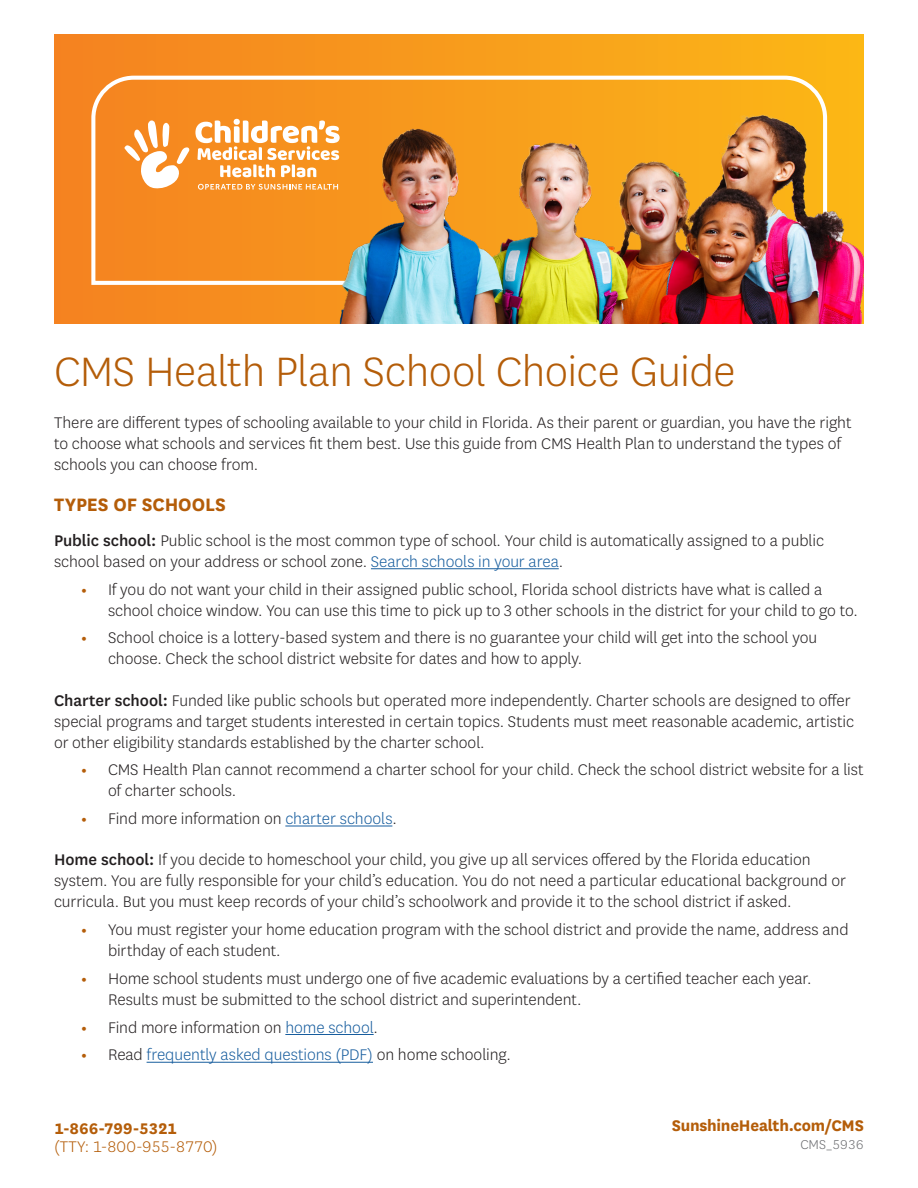
<style>
.page{position:relative;width:918px;height:1188px;background:#fff}
.page>*{position:absolute;margin:0;border:0;box-sizing:border-box;transform-origin:0 0}
.t1{font:300 48px "Centene Sans";letter-spacing:-.01em;color:#b45d09}
.t2{font:700 21px "Centene Sans";letter-spacing:-.005em;color:#b45d09}
.t3{font:300 18px/21px "Centene Sans";letter-spacing:-.005em;color:#231f20}
.t4{font:300 18px "Centene Sans";letter-spacing:-.005em;color:#175d9e}
.t5{font:700 18px "Centene Sans";letter-spacing:-.015em;color:#b45d09}
.t6{font:300 18px "Centene Sans";letter-spacing:-.055em;color:#b45d09}
.t7{font:700 18px "Centene Sans";letter-spacing:-.04em;color:#b45d09}
.t8{font:300 15px "Centene Sans";letter-spacing:-.05em;color:#6c6d70}
.s1{font-weight:500}
.s2{color:#175d9e}
.s3{font-weight:700;font-size:16.5px;color:#b45d09}
.s4{color:#231f20}
</style>
<div class="page">
<div style="left:54px;top:35px;width:810px;height:289px;background:linear-gradient(to right,#f48121,#fbb717)"></div>
<svg style="left:89px;top:74px;width:210px;height:213px;background:#f6922f"></svg>
<img style="left:299px;top:46px;width:565px;height:278px">
<svg style="left:124px;top:120px;width:65px;height:69px"></svg>
<svg style="left:195px;top:119px;width:145px;height:58px"></svg>
<svg style="left:198px;top:184px;width:140px;height:6px"></svg>
<hr style="left:371px;top:568px;width:188px;height:1px;background:#175d9e">
<hr style="left:285px;top:826px;width:107px;height:1px;background:#175d9e">
<hr style="left:285px;top:1034px;width:89px;height:1px;background:#175d9e">
<hr style="left:147px;top:1062px;width:226px;height:1px;background:#175d9e">
<h1 class="t1" style="left:54px;top:342px;width:683px">CMS Health Plan School Choice Guide</h1>
<p class="t3" style="left:54px;top:412px;width:799px">There are diferent types of schooling available to your child in Florida. As their parent or guardian, you have the right to choose what schools and services ft them best. Use this guide from CMS Health Plan to understand the types of schools you can choose from.</p>
<h2 class="t2" style="left:54px;top:490px;width:174px">TYPES OF SCHOOLS</h2>
<h3 class="t3" style="left:54px;top:529px;width:772px"><span class="s1">Public school:</span> Public school is the most common type of school. Your child is automatically assigned to a public</h3>
<p class="t3" style="left:54px;top:550px;width:511px">school based on your address or school zone. <span class="s2">Search schools in your area</span>.</p>
<p class="t3" style="left:108px;top:578px;width:751px;text-indent:-27px"><span class="s3">•</span> If you do not want your child in their assigned public school, Florida school districts have what is called a school choice window. You can use this time to pick up to 3 other schools in the district for your child to go to.</p>
<p class="t3" style="left:108px;top:627px;width:711px;text-indent:-27px"><span class="s3">•</span> School choice is a lottery-based system and there is no guarantee your child will get into the school you choose. Check the school district website for dates and how to apply.</p>
<h3 class="t3" style="left:54px;top:689px;width:798px"><span class="s1">Charter school:</span> Funded like public schools but operated more independently. Charter schools are designed to ofer</h3>
<p class="t3" style="left:54px;top:710px;width:802px">special programs and target students interested in certain topics. Students must meet reasonable academic, artistic or other eligibility standards established by the charter school.</p>
<p class="t3" style="left:108px;top:759px;width:757px;text-indent:-27px"><span class="s3">•</span> CMS Health Plan cannot recommend a charter school for your child. Check the school district website for a list of charter schools.</p>
<p class="t3" style="left:81px;top:808px;width:317px"><span class="s3">•</span> Find more information on <span class="s2">charter schools</span>.</p>
<h3 class="t3" style="left:54px;top:849px;width:758px"><span class="s1">Home school:</span> If you decide to homeschool your child, you give up all services ofered by the Florida education</h3>
<p class="t3" style="left:54px;top:870px;width:794px">system. You are fully responsible for your child’s education. You do not need a particular educational background or curricula. But you must keep records of your child’s schoolwork and provide it to the school district if asked.</p>
<p class="t3" style="left:108px;top:919px;width:742px;text-indent:-27px"><span class="s3">•</span> You must register your home education program with the school district and provide the name, address and birthday of each student.</p>
<p class="t3" style="left:108px;top:967px;width:705px;text-indent:-27px"><span class="s3">•</span> Home school students must undergo one of fve academic evaluations by a certifed teacher each year.<br>Results must be submitted to the school district and superintendent.</p>
<p class="t3" style="left:81px;top:1016px;width:299px"><span class="s3">•</span> Find more information on <span class="s2">home school</span>.</p>
<p class="t4" style="left:81px;top:1044px;width:431px"><span class="s3">•</span> <span class="s4">Read</span> frequently asked questions (PDF) <span class="s4">on home schooling.</span></p>
<p class="t7" style="left:54px;top:1116px;width:125px">1-866-799-5321</p>
<p class="t5" style="left:672px;top:1112px;width:194px">SunshineHealth.com/CMS</p>
<p class="t6" style="left:54px;top:1136px;width:165px">(TTY: 1-800-955-8770)</p>
<p class="t8" style="left:800px;top:1135px;width:65px">CMS_5936</p>
</div>
